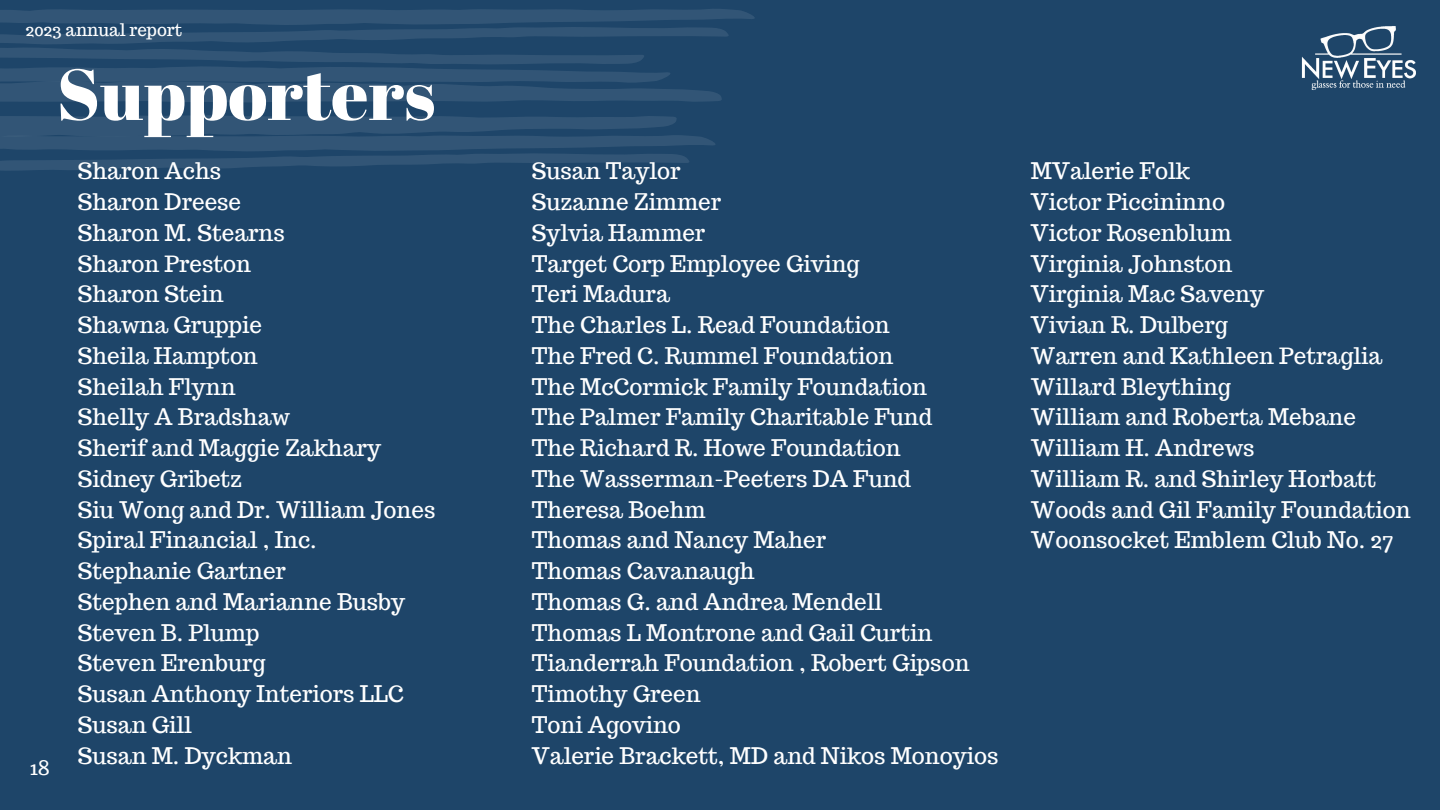
<style>
.page{position:relative;width:1440px;height:810px;background:#1e4569}
.page>*{position:absolute;margin:0;border:0;box-sizing:border-box;transform-origin:0 0}
.t1{font:72px "Abril Fatface";color:#fff}
.t2{font:22.4px "Trocchi";color:#fff}
.t3{font:20px "Trocchi";color:#fff}
.t4{font:17px "Trocchi";color:#fff}
</style>
<div class="page">
<img style="left:1301px;top:26px;width:115px;height:64px">
<svg style="left:0;top:9px;width:755px;height:35px"></svg>
<svg style="left:0;top:48px;width:670px;height:33px;fill:#325576"></svg>
<svg style="left:0;top:81px;width:722px;height:90px;fill:#325576"></svg>
<p class="t4" style="left:26px;top:18px;width:158px">2023 annual report</p>
<p class="t3" style="left:30px;top:755px;width:22px">18</p>
<p class="t1" style="left:57px;top:44px;width:380px">Supporters</p>
<p class="t2" style="left:78px;top:157px;width:145px">Sharon Achs</p>
<p class="t2" style="left:78px;top:187px;width:165px">Sharon Dreese</p>
<p class="t2" style="left:78px;top:218px;width:209px">Sharon M. Stearns</p>
<p class="t2" style="left:78px;top:249px;width:175px">Sharon Preston</p>
<p class="t2" style="left:78px;top:280px;width:147px">Sharon Stein</p>
<p class="t2" style="left:78px;top:310px;width:186px">Shawna Gruppie</p>
<p class="t2" style="left:78px;top:341px;width:181px">Sheila Hampton</p>
<p class="t2" style="left:78px;top:372px;width:159px">Sheilah Flynn</p>
<p class="t2" style="left:78px;top:403px;width:214px">Shelly A Bradshaw</p>
<p class="t2" style="left:78px;top:433px;width:305px">Sherif and Maggie Zakhary</p>
<p class="t2" style="left:78px;top:464px;width:166px">Sidney Gribetz</p>
<p class="t2" style="left:78px;top:495px;width:359px">Siu Wong and Dr. William Jones</p>
<p class="t2" style="left:78px;top:526px;width:240px">Spiral Financial , Inc.</p>
<p class="t2" style="left:78px;top:556px;width:210px">Stephanie Gartner</p>
<p class="t2" style="left:78px;top:587px;width:329px">Stephen and Marianne Busby</p>
<p class="t2" style="left:78px;top:618px;width:183px">Steven B. Plump</p>
<p class="t2" style="left:78px;top:649px;width:189px">Steven Erenburg</p>
<p class="t2" style="left:78px;top:679px;width:327px">Susan Anthony Interiors LLC</p>
<p class="t2" style="left:78px;top:710px;width:116px">Susan Gill</p>
<p class="t2" style="left:78px;top:741px;width:216px">Susan M. Dyckman</p>
<p class="t2" style="left:532px;top:157px;width:150px">Susan Taylor</p>
<p class="t2" style="left:532px;top:187px;width:191px">Suzanne Zimmer</p>
<p class="t2" style="left:532px;top:218px;width:175px">Sylvia Hammer</p>
<p class="t2" style="left:532px;top:249px;width:329px">Target Corp Employee Giving</p>
<p class="t2" style="left:532px;top:280px;width:140px">Teri Madura</p>
<p class="t2" style="left:532px;top:310px;width:359px">The Charles L. Read Foundation</p>
<p class="t2" style="left:532px;top:341px;width:363px">The Fred C. Rummel Foundation</p>
<p class="t2" style="left:532px;top:372px;width:396px">The McCormick Family Foundation</p>
<p class="t2" style="left:532px;top:403px;width:402px">The Palmer Family Charitable Fund</p>
<p class="t2" style="left:532px;top:433px;width:370px">The Richard R. Howe Foundation</p>
<p class="t2" style="left:532px;top:464px;width:381px">The Wasserman-Peeters DA Fund</p>
<p class="t2" style="left:532px;top:495px;width:175px">Theresa Boehm</p>
<p class="t2" style="left:532px;top:526px;width:296px">Thomas and Nancy Maher</p>
<p class="t2" style="left:532px;top:556px;width:224px">Thomas Cavanaugh</p>
<p class="t2" style="left:532px;top:587px;width:352px">Thomas G. and Andrea Mendell</p>
<p class="t2" style="left:532px;top:618px;width:402px">Thomas L Montrone and Gail Curtin</p>
<p class="t2" style="left:532px;top:649px;width:439px">Tianderrah Foundation , Robert Gipson</p>
<p class="t2" style="left:532px;top:679px;width:170px">Timothy Green</p>
<p class="t2" style="left:532px;top:710px;width:151px">Toni Agovino</p>
<p class="t2" style="left:532px;top:741px;width:468px">Valerie Brackett, MD and Nikos Monoyios</p>
<p class="t2" style="left:1031px;top:157px;width:161px">MValerie Folk</p>
<p class="t2" style="left:1031px;top:187px;width:196px">Victor Piccininno</p>
<p class="t2" style="left:1031px;top:218px;width:202px">Victor Rosenblum</p>
<p class="t2" style="left:1031px;top:249px;width:203px">Virginia Johnston</p>
<p class="t2" style="left:1031px;top:280px;width:235px">Virginia Mac Saveny</p>
<p class="t2" style="left:1031px;top:310px;width:199px">Vivian R. Dulberg</p>
<p class="t2" style="left:1031px;top:341px;width:353px">Warren and Kathleen Petraglia</p>
<p class="t2" style="left:1031px;top:372px;width:202px">Willard Bleything</p>
<p class="t2" style="left:1031px;top:403px;width:327px">William and Roberta Mebane</p>
<p class="t2" style="left:1031px;top:433px;width:225px">William H. Andrews</p>
<p class="t2" style="left:1031px;top:464px;width:347px">William R. and Shirley Horbatt</p>
<p class="t2" style="left:1031px;top:495px;width:381px">Woods and Gil Family Foundation</p>
<p class="t2" style="left:1031px;top:526px;width:364px">Woonsocket Emblem Club No. 27</p>
</div>
